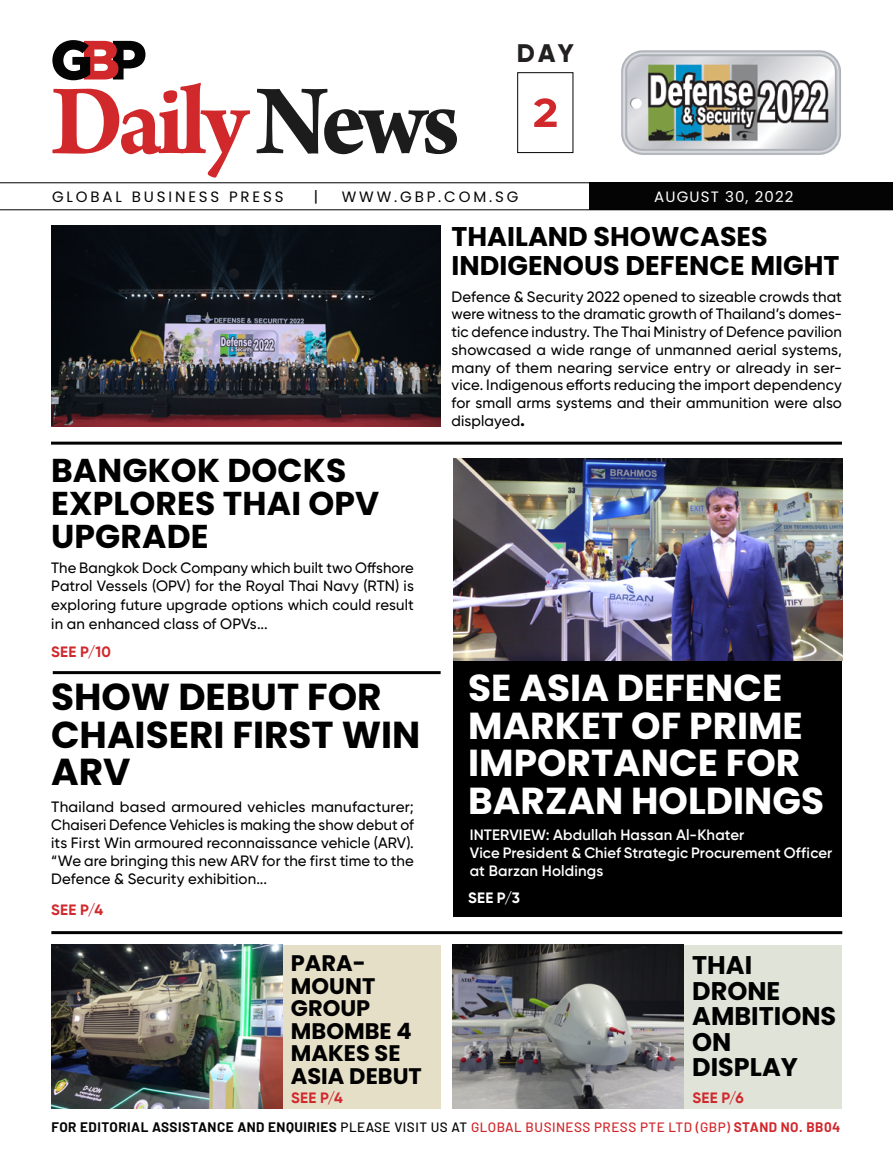
<style>
.page{position:relative;width:893px;height:1170px;background:#fff}
.page>*{position:absolute;margin:0;border:0;box-sizing:border-box;transform-origin:0 0}
.t1{font:700 37.5px/37.5px "Poppins";color:#fff}
.t2{font:700 37.5px/37.5px "Poppins";color:#000}
.t3{font:700 33px/33px "Poppins";letter-spacing:.005em;color:#000}
.t4{font:700 27px/28.5px "Poppins";color:#000}
.t5{font:700 25.5px/25.5px "Poppins";color:#000}
.t6{font:800 25.35px "Gilroy";color:#232020}
.t7{font:700 22.5px/22.5px "Poppins";color:#000}
.t8{font:500 15px/17.7px "Gilroy";letter-spacing:.01em;color:#000;text-align:justify}
.t9{font:600 15px/18px "Gilroy";letter-spacing:.01em;color:#fff}
.t10{font:15px "Poppins";letter-spacing:.19em;color:#040404}
.t11{font:700 15px "Gilroy";letter-spacing:.015em;color:#d1282d}
.t12{font:15px "Poppins";letter-spacing:.075em;color:#fff}
.t13{font:700 15px "Gilroy";color:#fff}
.t14{font:700 13.5px "Barlow";letter-spacing:.035em;color:#040404}
.s1{font-weight:900;font-size:14.85px}
.s2{font-weight:500}
.s3{font-weight:500;color:#d1282c}
.s4{color:#d1282c}
</style>
<div class="page">
<div style="left:453px;top:518px;width:389px;height:398px;background:#000"></div>
<img style="left:453px;top:459px;width:389px;height:201px">
<div style="left:230px;top:944px;width:211px;height:164px;background:#e5dfc7"></div>
<div style="left:631px;top:944px;width:211px;height:164px;background:#e0e3d8"></div>
<div style="left:589px;top:183px;width:304px;height:27px;background:#040404"></div>
<img style="left:621px;top:50px;width:220px;height:105px">
<hr style="left:0;top:182px;width:893px;height:1px;background:#000">
<hr style="left:0;top:209px;width:893px;height:1px;background:#000">
<svg style="left:256px;top:89px;width:201px;height:65px"></svg>
<svg style="left:52px;top:40px;width:198px;height:138px"></svg>
<svg style="left:534px;top:98px;width:23px;height:29px"></svg>
<div style="left:517px;top:72px;width:56px;height:81px;border:1px solid #040404"></div>
<img style="left:51px;top:225px;width:390px;height:201px">
<hr style="left:51px;top:441px;width:791px;height:3px;background:#000">
<hr style="left:53px;top:671px;width:388px;height:3px;background:#000">
<hr style="left:51px;top:931px;width:791px;height:3px;background:#000">
<img style="left:452px;top:944px;width:231px;height:164px">
<img style="left:51px;top:944px;width:232px;height:164px">
<h3 class="t6" style="left:517px;top:37px;width:59px">DAY</h3>
<p class="t10" style="left:52px;top:188px;width:233px">GLOBAL BUSINESS PRESS</p>
<p class="t10" style="left:314px;top:188px;width:6px">|</p>
<p class="t10" style="left:342px;top:188px;width:178px">WWW.GBP.COM.SG</p>
<p class="t12" style="left:654px;top:188px;width:141px">AUGUST 30, 2022</p>
<h3 class="t4" style="left:452px;top:222px;width:389px">THAILAND SHOWCASES<br>INDIGENOUS DEFENCE MIGHT</h3>
<h2 class="t3" style="left:51px;top:454px;width:330px">BANGKOK DOCKS<br>EXPLORES THAI OPV<br>UPGRADE</h2>
<p class="t8" style="left:51px;top:557px;width:364px;line-height:18.8px">The Bangkok Dock Company which built two Offshore Patrol Vessels (OPV) for the Royal Thai Navy (RTN) is exploring future upgrade options which could result in an enhanced class of OPVs...</p>
<p class="t11" style="left:51px;top:642px;width:61px">SEE P/10</p>
<h1 class="t2" style="left:51px;top:678px;width:371px">SHOW DEBUT FOR<br>CHAISERI FIRST WIN<br>ARV</h1>
<p class="t8" style="left:51px;top:797px;width:364px">Thailand based armoured vehicles manufacturer; Chaiseri Defence Vehicles is making the show debut of its First Win armoured reconnaissance vehicle (ARV). “We are bringing this new ARV for the first time to the Defence &amp; Security exhibition...</p>
<p class="t11" style="left:51px;top:900px;width:53px">SEE P/4</p>
<p class="t8" style="left:452px;top:287px;width:392px">Defence &amp; Security 2022 opened to sizeable crowds that were witness to the dramatic growth of Thailand’s domes&shy;tic defence industry. The Thai Ministry of Defence pavilion showcased a wide range of unmanned aerial systems, many of them nearing service entry or already in ser&shy;vice. Indigenous efforts reducing the import dependency for small arms systems and their ammunition were also displayed<span class="s1">.</span></p>
<h1 class="t1" style="left:468px;top:669px;width:357px">SE ASIA DEFENCE<br>MARKET OF PRIME<br>IMPORTANCE FOR<br>BARZAN HOLDINGS</h1>
<p class="t9" style="left:470px;top:825px;width:364px">INTERVIEW: Abdullah Hassan Al-Khater<br>Vice President &amp; Chief Strategic Procurement Officer at Barzan Holdings</p>
<p class="t13" style="left:468px;top:888px;width:53px">SEE P/3</p>
<h3 class="t7" style="left:291px;top:952px;width:132px">PARA-<br>MOUNT<br>GROUP<br>MBOMBE 4<br>MAKES SE<br>ASIA DEBUT</h3>
<h3 class="t5" style="left:692px;top:952px;width:146px">THAI<br>DRONE<br>AMBITIONS<br>ON<br>DISPLAY</h3>
<p class="t11" style="left:291px;top:1088px;width:53px">SEE P/4</p>
<p class="t11" style="left:692px;top:1088px;width:53px">SEE P/6</p>
<p class="t14" style="left:51px;top:1116px;width:790px">FOR EDITORIAL ASSISTANCE AND ENQUIRIES <span class="s2">PLEASE VISIT US AT</span> <span class="s3">GLOBAL BUSINESS PRESS PTE LTD (GBP)</span> <span class="s4">STAND NO. BB04</span></p>
</div>
